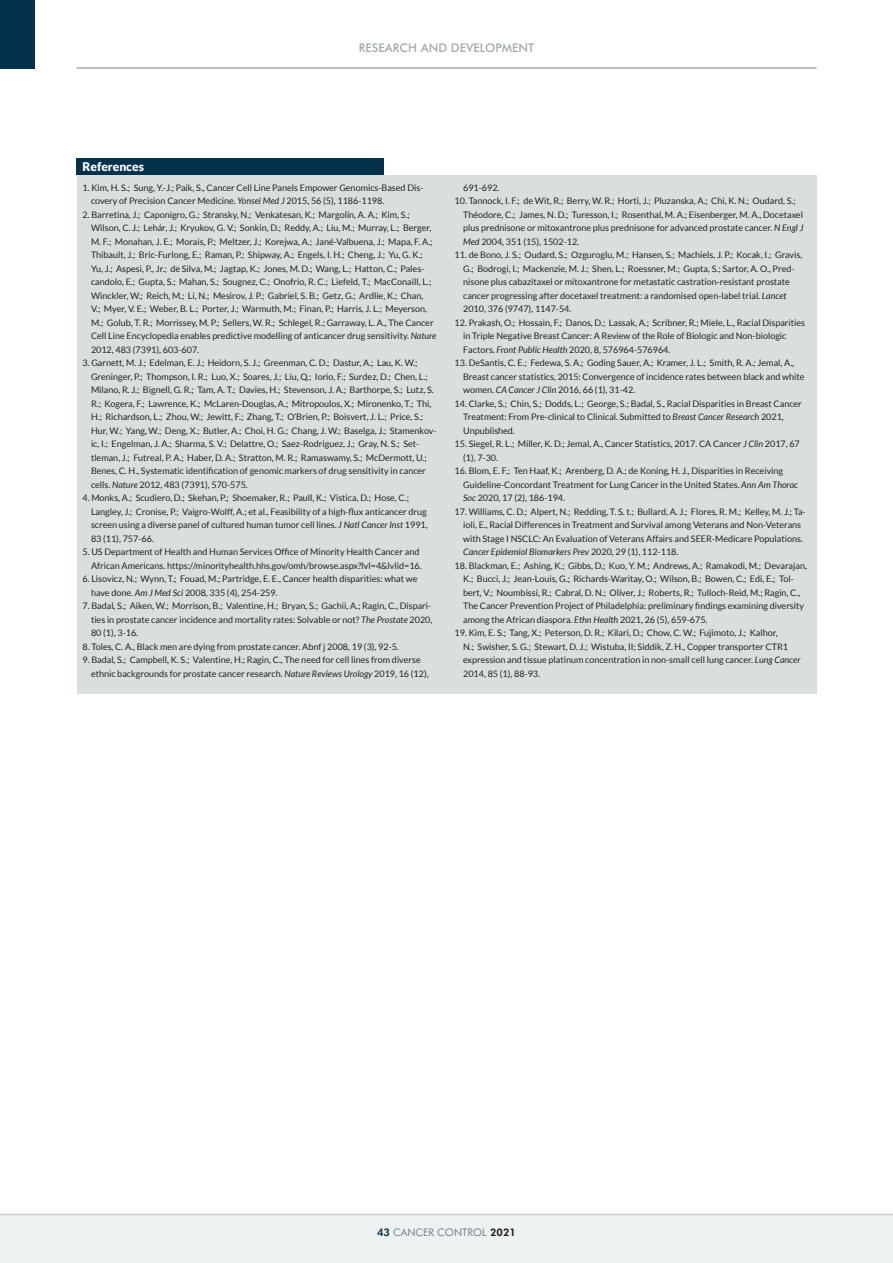
<style>
.page{position:relative;width:893px;height:1263px;background:#fff}
.page>*{position:absolute;margin:0;border:0;box-sizing:border-box;transform-origin:0 0}
.t1{font:500 12px "Futura BT";color:#9faab2}
.t2{font:900 12px "Lato";color:#fff}
.t3{font:10.5px "Futura BT";color:#727f8a}
.t4{font:9px/13.5px "Lato";color:#231f20}
.s1{font-style:italic}
.s2{font-weight:800;color:#04314b}
.s3{font-weight:800;color:#231f20}
</style>
<div class="page">
<div style="left:0;top:1214px;width:893px;height:49px;background:#eef1f2"></div>
<div style="left:0;top:0;width:34px;height:69px;background:#04314b"></div>
<hr style="left:77px;top:67px;width:739px;height:2px;background:#9faab2">
<hr style="left:0;top:1214px;width:893px;height:1px;background:#c5ced3">
<div style="left:77px;top:175px;width:739px;height:518px;background:#d9dfdf"></div>
<div style="left:77px;top:158px;width:307px;height:17px;background:#04314b"></div>
<h1 class="t2" style="left:82px;top:159px;width:63px">References</h1>
<h1 class="t1" style="left:359px;top:40px;width:177px">RESEARCH AND DEVELOPMENT</h1>
<p class="t4" style="left:91px;top:181px;width:334px;text-indent:-9px">1. Kim, H. S.; Sung, Y.-J.; Paik, S., Cancer Cell Line Panels Empower Genomics-Based Dis&shy;covery of Precision Cancer Medicine. <span class="s1">Yonsei Med J</span> 2015, 56 (5), 1186-1198.</p>
<p class="t4" style="left:91px;top:208px;width:347px;text-indent:-9px">2. Barretina, J.; Caponigro, G.; Stransky, N.; Venkatesan, K.; Margolin, A. A.; Kim, S.; Wilson, C. J.; Lehár, J.; Kryukov, G. V.; Sonkin, D.; Reddy, A.; Liu, M.; Murray, L.; Berger, M. F.; Monahan, J. E.; Morais, P.; Meltzer, J.; Korejwa, A.; Jané-Valbuena, J.; Mapa, F. A.; Thibault, J.; Bric-Furlong, E.; Raman, P.; Shipway, A.; Engels, I. H.; Cheng, J.; Yu, G. K.; Yu, J.; Aspesi, P., Jr.; de Silva, M.; Jagtap, K.; Jones, M. D.; Wang, L.; Hatton, C.; Pales&shy;candolo, E.; Gupta, S.; Mahan, S.; Sougnez, C.; Onofrio, R. C.; Liefeld, T.; MacConaill, L.; Winckler, W.; Reich, M.; Li, N.; Mesirov, J. P.; Gabriel, S. B.; Getz, G.; Ardlie, K.; Chan,<br>V.; Myer, V. E.; Weber, B. L.; Porter, J.; Warmuth, M.; Finan, P.; Harris, J. L.; Meyerson, M.; Golub, T. R.; Morrissey, M. P.; Sellers, W. R.; Schlegel, R.; Garraway, L. A., The Cancer Cell Line Encyclopedia enables predictive modelling of anticancer drug sensitivity. <span class="s1">Nature </span>2012, 483 (7391), 603-607.</p>
<p class="t4" style="left:91px;top:356px;width:347px;text-indent:-9px">3. Garnett, M. J.; Edelman, E. J.; Heidorn, S. J.; Greenman, C. D.; Dastur, A.; Lau, K. W.; Greninger, P.; Thompson, I. R.; Luo, X.; Soares, J.; Liu, Q.; Iorio, F.; Surdez, D.; Chen, L.; Milano, R. J.; Bignell, G. R.; Tam, A. T.; Davies, H.; Stevenson, J. A.; Barthorpe, S.; Lutz, S.<br>R.; Kogera, F.; Lawrence, K.; McLaren-Douglas, A.; Mitropoulos, X.; Mironenko, T.; Thi, H.; Richardson, L.; Zhou, W.; Jewitt, F.; Zhang, T.; O’Brien, P.; Boisvert, J. L.; Price, S.; Hur, W.; Yang, W.; Deng, X.; Butler, A.; Choi, H. G.; Chang, J. W.; Baselga, J.; Stamenkov&shy;ic, I.; Engelman, J. A.; Sharma, S. V.; Delattre, O.; Saez-Rodriguez, J.; Gray, N. S.; Set&shy;tleman, J.; Futreal, P. A.; Haber, D. A.; Stratton, M. R.; Ramaswamy, S.; McDermott, U.; Benes, C. H., Systematic identification of genomic markers of drug sensitivity in cancer cells. <span class="s1">Nature</span> 2012, 483 (7391), 570-575.</p>
<p class="t4" style="left:91px;top:491px;width:338px;text-indent:-9px">4. Monks, A.; Scudiero, D.; Skehan, P.; Shoemaker, R.; Paull, K.; Vistica, D.; Hose, C.; Langley, J.; Cronise, P.; Vaigro-Wolff, A.; et al., Feasibility of a high-flux anticancer drug screen using a diverse panel of cultured human tumor cell lines. <span class="s1">J Natl Cancer Inst</span> 1991, 83 (11), 757-66.</p>
<p class="t4" style="left:82px;top:545px;width:341px;text-align:right">5. US Department of Health and Human Services Office of Minority Health Cancer and<br>African Americans. https://minorityhealth.hhs.gov/omh/browse.aspx?lvl=4&amp;lvlid=16.</p>
<p class="t4" style="left:91px;top:572px;width:328px;text-indent:-9px">6. Lisovicz, N.; Wynn, T.; Fouad, M.; Partridge, E. E., Cancer health disparities: what we have done. <span class="s1">Am J Med Sci</span> 2008, 335 (4), 254-259.</p>
<p class="t4" style="left:91px;top:599px;width:343px;text-align:justify;text-indent:-9px">7. Badal, S.; Aiken, W.; Morrison, B.; Valentine, H.; Bryan, S.; Gachii, A.; Ragin, C., Dispari&shy;ties in prostate cancer incidence and mortality rates: Solvable or not? <span class="s1">The Prostate</span> 2020, 80 (1), 3-16.</p>
<p class="t4" style="left:82px;top:640px;width:318px">8. Toles, C. A., Black men are dying from prostate cancer. Abnf j 2008, 19 (3), 92-5.</p>
<p class="t4" style="left:91px;top:653px;width:339px;text-indent:-9px">9. Badal, S.; Campbell, K. S.; Valentine, H.; Ragin, C., The need for cell lines from diverse ethnic backgrounds for prostate cancer research. <span class="s1">Nature Reviews Urology</span> 2019, 16 (12),</p>
<p class="t4" style="left:463px;top:181px;width:38px">691-692.</p>
<p class="t4" style="left:463px;top:194px;width:342px;text-indent:-9px">10. Tannock, I. F.; de Wit, R.; Berry, W. R.; Horti, J.; Pluzanska, A.; Chi, K. N.; Oudard, S.; Théodore, C.; James, N. D.; Turesson, I.; Rosenthal, M. A.; Eisenberger, M. A., Docetaxel plus prednisone or mitoxantrone plus prednisone for advanced prostate cancer. <span class="s1">N Engl J Med</span> 2004, 351 (15), 1502-12.</p>
<p class="t4" style="left:463px;top:248px;width:341px;text-indent:-9px">11. de Bono, J. S.; Oudard, S.; Ozguroglu, M.; Hansen, S.; Machiels, J. P.; Kocak, I.; Gravis, G.; Bodrogi, I.; Mackenzie, M. J.; Shen, L.; Roessner, M.; Gupta, S.; Sartor, A. O., Pred&shy;nisone plus cabazitaxel or mitoxantrone for metastatic castration-resistant prostate cancer progressing after docetaxel treatment: a randomised open-label trial. <span class="s1">Lancet </span>2010, 376 (9747), 1147-54.</p>
<p class="t4" style="left:463px;top:316px;width:343px;text-indent:-9px">12. Prakash, O.; Hossain, F.; Danos, D.; Lassak, A.; Scribner, R.; Miele, L., Racial Disparities in Triple Negative Breast Cancer: A Review of the Role of Biologic and Non-biologic<br>Factors. <span class="s1">Front Public Health</span> 2020, 8, 576964-576964.</p>
<p class="t4" style="left:463px;top:356px;width:343px;text-indent:-9px">13. DeSantis, C. E.; Fedewa, S. A.; Goding Sauer, A.; Kramer, J. L.; Smith, R. A.; Jemal, A.,<br>Breast cancer statistics, 2015: Convergence of incidence rates between black and white women. <span class="s1">CA Cancer J Clin</span> 2016, 66 (1), 31-42.</p>
<p class="t4" style="left:463px;top:397px;width:340px;text-indent:-9px">14. Clarke, S.; Chin, S.; Dodds, L.; George, S.; Badal, S., Racial Disparities in Breast Cancer<br>Treatment: From Pre-clinical to Clinical. Submitted to <span class="s1">Breast Cancer Research</span> 2021,<br>Unpublished.</p>
<p class="t4" style="left:463px;top:437px;width:338px;text-indent:-9px">15. Siegel, R. L.; Miller, K. D.; Jemal, A., Cancer Statistics, 2017. CA Cancer <span class="s1">J Clin</span> 2017, 67 (1), 7-30.</p>
<p class="t4" style="left:463px;top:464px;width:336px;text-indent:-9px">16. Blom, E. F.; Ten Haaf, K.; Arenberg, D. A.; de Koning, H. J., Disparities in Receiving<br>Guideline-Concordant Treatment for Lung Cancer in the United States. <span class="s1">Ann Am Thorac<br>Soc</span> 2020, 17 (2), 186-194.</p>
<p class="t4" style="left:463px;top:505px;width:344px;text-indent:-9px">17. Williams, C. D.; Alpert, N.; Redding, T. S. t.; Bullard, A. J.; Flores, R. M.; Kelley, M. J.; Ta&shy;ioli, E., Racial Differences in Treatment and Survival among Veterans and Non-Veterans with Stage I NSCLC: An Evaluation of Veterans Affairs and SEER-Medicare Populations.<br><span class="s1">Cancer Epidemiol Biomarkers Prev</span> 2020, 29 (1), 112-118.</p>
<p class="t4" style="left:463px;top:559px;width:345px;text-indent:-9px">18. Blackman, E.; Ashing, K.; Gibbs, D.; Kuo, Y. M.; Andrews, A.; Ramakodi, M.; Devarajan, K.; Bucci, J.; Jean-Louis, G.; Richards-Waritay, O.; Wilson, B.; Bowen, C.; Edi, E.; Tol&shy;bert, V.; Noumbissi, R.; Cabral, D. N.; Oliver, J.; Roberts, R.; Tulloch-Reid, M.; Ragin, C., The Cancer Prevention Project of Philadelphia: preliminary findings examining diversity among the African diaspora. <span class="s1">Ethn Health</span> 2021, 26 (5), 659-675.</p>
<p class="t4" style="left:463px;top:626px;width:339px;text-indent:-9px">19. Kim, E. S.; Tang, X.; Peterson, D. R.; Kilari, D.; Chow, C. W.; Fujimoto, J.; Kalhor,<br>N.; Swisher, S. G.; Stewart, D. J.; Wistuba, II; Siddik, Z. H., Copper transporter CTR1 expression and tissue platinum concentration in non-small cell lung cancer. <span class="s1">Lung Cancer </span>2014, 85 (1), 88-93.</p>
<p class="t3" style="left:377px;top:1226px;width:140px"><span class="s2">43</span> CANCER CONTROL <span class="s3">2021</span></p>
</div>
